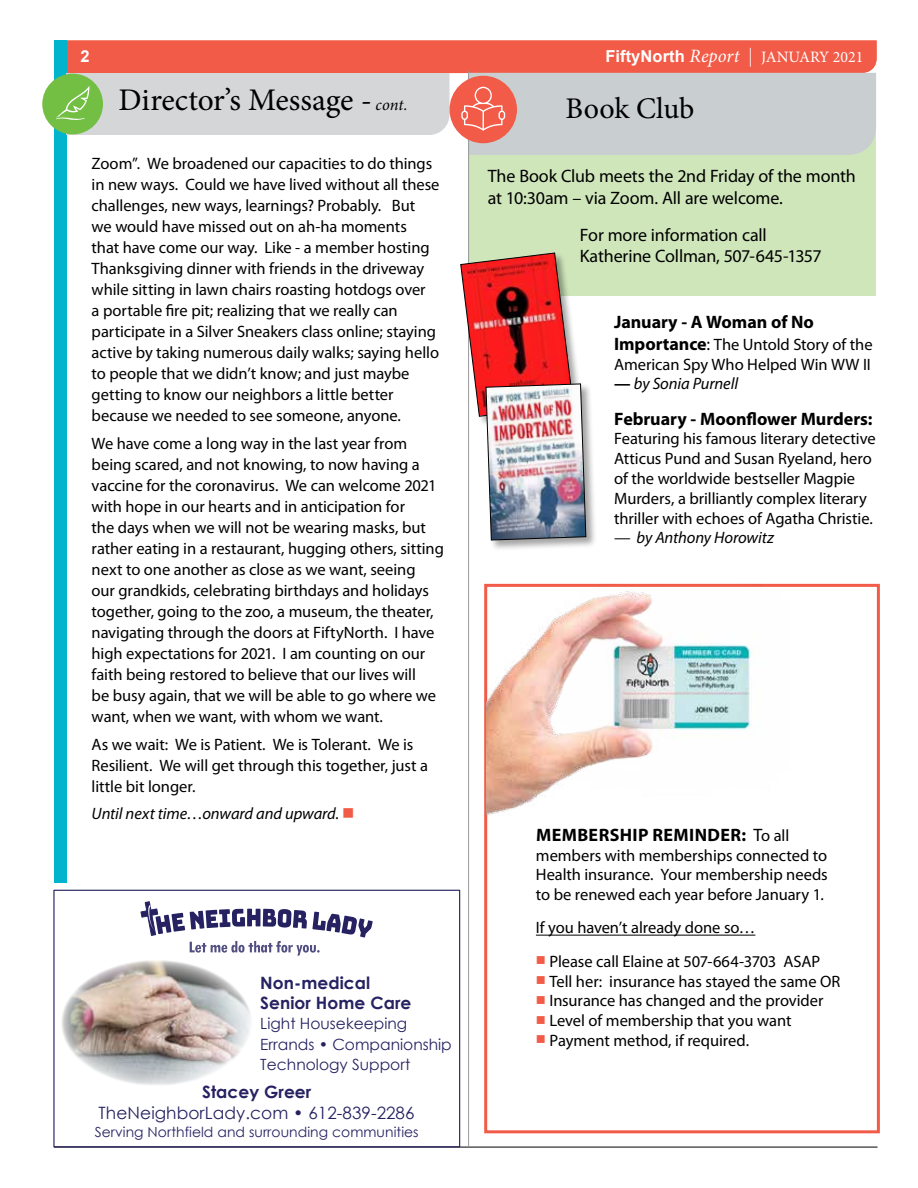
<style>
.page{position:relative;width:918px;height:1188px;background:#fff}
.page>*{position:absolute;margin:0;border:0;box-sizing:border-box;transform-origin:0 0}
.t1{font:31.5px "Minion Pro";color:#000}
.t2{font:30px "Minion Pro";color:#000}
.t3{font:italic 18.9px "Minion Pro";color:#fff}
.t4{font:18px/21.6px "Myriad Pro";letter-spacing:-.01em;color:#000}
.t5{font:700 18px "Myriad Pro";color:#000}
.t6{font:700 18px "Myriad Pro";letter-spacing:.025em;color:#000}
.t7{font:700 16.95px/20.1px "Century Gothic";letter-spacing:.005em;color:#262262}
.t8{font:16.95px "Century Gothic";letter-spacing:.005em;color:#262262}
.t9{font:16.5px/21px "Myriad Pro";letter-spacing:-.005em;color:#000}
.t10{font:italic 16.5px "Myriad Pro";letter-spacing:-.005em;color:#000}
.t11{font:700 16.5px "Arial";letter-spacing:.005em;color:#fff}
.t12{font:15.9px "Minion Pro";color:#fff}
.t13{font:15.45px/20.1px "Century Gothic";color:#262262}
.t14{font:13.95px "Century Gothic";letter-spacing:.005em;color:#262262}
.s1{font-family:"Minion Pro";font-weight:400;font-style:italic;font-size:18.9px}
.s2{font-family:"Minion Pro";font-weight:400;font-size:18.9px}
.s3{font-family:"Minion Pro";font-weight:400;font-size:15.9px}
.s4{font-family:"Minion Pro";font-weight:400}
.s5{font-size:18.9px}
.s6{font-style:italic;font-size:16.5px}
.s7{color:#f15b47}
.s8{font-weight:700;font-size:18px}
.s9{font-size:18px}
.s10{font-weight:700;font-style:normal}
.s11{font-weight:400}
.s12{font-weight:400;font-size:16.5px}
</style>
<div class="page">
<div style="left:484px;top:584px;width:396px;height:549px;border:3px solid #f15b47"></div>
<div style="left:54px;top:40px;width:12px;height:843px;background:#00b4ce"></div>
<hr style="left:54px;top:1147px;width:824px;height:1px;background:#000">
<div style="left:42px;top:74px;width:61px;height:60px;background:#72bf44;border-radius:50%"></div>
<div style="left:53px;top:890px;width:407px;height:257px;border:1px solid #262262"></div>
<img style="left:61px;top:960px;width:190px;height:125px">
<svg style="left:140px;top:901px;width:233px;height:55px"></svg>
<div style="left:468px;top:126px;width:408px;height:169px;background:#cfe6bb"></div>
<hr style="left:536px;top:935px;width:219px;height:1px;background:#000">
<img style="left:486px;top:584px;width:303px;height:235px">
<hr style="left:468px;top:71px;width:1px;height:1076px;background:#97999c">
<svg style="left:56px;top:40px;width:821px;height:115px;background:#d9b0a8"></svg>
<div style="left:485px;top:383px;width:112px;height:168px;background:#000;opacity:.36"></div>
<img style="left:460px;top:252px;width:126px;height:289px">
<p class="t11" style="left:605px;top:45px;width:260px">FiftyNorth <span class="s1">Report</span> <span class="s2">|</span> <span class="s3">SEPTEMBER</span> <span class="s4">2018</span></p>
<p class="t3" style="left:673px;top:43px;width:52px">Report</p>
<p class="t12" style="left:749px;top:46px;width:116px"><span class="s5">|</span> JANUARY 2021</p>
<p class="t11" style="left:80px;top:45px;width:11px">2</p>
<p class="t11" style="left:588px;top:45px;width:81px">FiftyNorth</p>
<h1 class="t1" style="left:119px;top:78px;width:290px">Director’s Message - <span class="s6">cont.</span></h1>
<p class="t9" style="left:92px;top:153px;width:349px">Zoom”. We broadened our capacities to do things in new ways. Could we have lived without all these challenges, new ways, learnings? Probably. But we would have missed out on ah-ha moments<br>that have come our way. Like - a member hosting Thanksgiving dinner with friends in the driveway while sitting in lawn chairs roasting hotdogs over<br>a portable fire pit; realizing that we really can participate in a Silver Sneakers class online; staying active by taking numerous daily walks; saying hello to people that we didn’t know; and just maybe getting to know our neighbors a little better because we needed to see someone, anyone.</p>
<p class="t9" style="left:92px;top:433px;width:354px">We have come a long way in the last year from being scared, and not knowing, to now having a vaccine for the coronavirus. We can welcome 2021 with hope in our hearts and in anticipation for<br>the days when we will not be wearing masks, but rather eating in a restaurant, hugging others, sitting next to one another as close as we want, seeing<br>our grandkids, celebrating birthdays and holidays together, going to the zoo, a museum, the theater, navigating through the doors at FiftyNorth. I have high expectations for 2021. I am counting on our faith being restored to believe that our lives will<br>be busy again, that we will be able to go where we want, when we want, with whom we want.</p>
<p class="t9" style="left:92px;top:733px;width:338px">As we wait: We is Patient. We is Tolerant. We is<br>Resilient. We will get through this together, just a little bit longer.</p>
<p class="t10" style="left:92px;top:804px;width:264px">Until next time…onward and upward. <span class="s7">■</span></p>
<p class="t7" style="left:260px;top:972px;width:153px">Non-medical<br>Senior Home Care</p>
<p class="t13" style="left:260px;top:1014px;width:193px">Light Housekeeping<br>Errands • Companionship<br>Technology Support</p>
<p class="t7" style="left:202px;top:1082px;width:111px">Stacey Greer</p>
<p class="t8" style="left:99px;top:1101px;width:318px">TheNeighborLady.com • 612-839-2286</p>
<p class="t14" style="left:95px;top:1122px;width:325px">Serving Northfield and surrounding communities</p>
<h2 class="t2" style="left:566px;top:88px;width:130px">Book Club</h2>
<p class="t4" style="left:488px;top:165px;width:370px">The Book Club meets the 2nd Friday of the month at 10:30am – via Zoom. All are welcome.</p>
<p class="t4" style="left:580px;top:223px;width:244px">For more information call<br>Katherine Collman, 507-645-1357</p>
<p class="t5" style="left:614px;top:310px;width:201px">January - A Woman of No</p>
<p class="t9" style="left:614px;top:334px;width:260px;line-height:19.8px"><span class="s8">Importance</span><span class="s9">:</span> The Untold Story of the<br>American Spy Who Helped Win WW II</p>
<p class="t10" style="left:614px;top:374px;width:125px"><span class="s10">—</span> by Sonia Purnell</p>
<p class="t5" style="left:614px;top:407px;width:260px">February - Moonflower Murders:</p>
<p class="t9" style="left:614px;top:429px;width:263px;line-height:19.8px">Featuring his famous literary detective Atticus Pund and Susan Ryeland, hero of the worldwide bestseller Magpie Murders, a brilliantly complex literary thriller with echoes of Agatha Christie.</p>
<p class="t10" style="left:614px;top:528px;width:161px">— by Anthony Horowitz</p>
<p class="t6" style="left:536px;top:823px;width:255px">MEMBERSHIP REMINDER: <span class="s11">T</span><span class="s12">o all</span></p>
<p class="t9" style="left:536px;top:845px;width:293px;line-height:19.8px;text-align:justify">members with memberships connected to Health insurance. Your membership needs to be renewed each year before January 1.</p>
<p class="t9" style="left:536px;top:917px;width:221px">If you haven’t already done so…</p>
<p class="t9" style="left:536px;top:950px;width:286px"><span class="s7">■</span> Please call Elaine at 507-664-3703 ASAP</p>
<p class="t9" style="left:536px;top:970px;width:306px"><span class="s7">■</span> Tell her: insurance has stayed the same OR</p>
<p class="t9" style="left:536px;top:990px;width:289px"><span class="s7">■</span> Insurance has changed and the provider</p>
<p class="t9" style="left:536px;top:1010px;width:257px"><span class="s7">■</span> Level of membership that you want</p>
<p class="t9" style="left:536px;top:1030px;width:215px"><span class="s7">■</span> Payment method, if required.</p>
</div>
